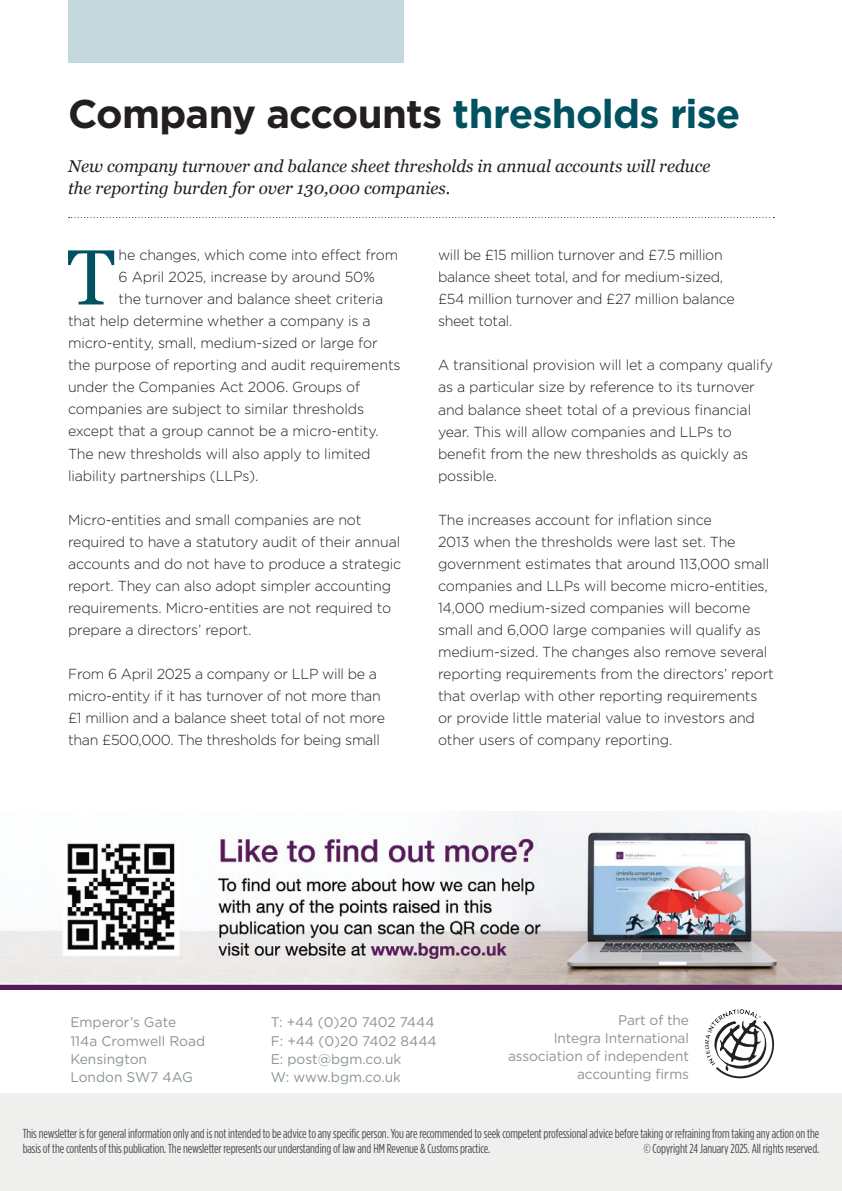
<style>
.page{position:relative;width:842px;height:1191px;background:#fff}
.page>*{position:absolute;margin:0;border:0;box-sizing:border-box;transform-origin:0 0}
.t1{font:78px "Georgia";color:#005260}
.t2{font:700 40px "Gotham";letter-spacing:-.02em;color:#231f20}
.t3{font:italic 17px/22px "Georgia";color:#231f20}
.t4{font:300 14.4px/22px "Gotham";letter-spacing:-.01em;color:#231f20}
.t5{font:14px/18.2px "Gotham";letter-spacing:-.01em;color:#8a9595}
.t6{font:13px/15px "Gotham Condensed";letter-spacing:-.01em;color:#231f20}
.s1{color:#005260}
</style>
<div class="page">
<svg style="left:737px;top:1009px;width:7px;height:5px"></svg>
<img style="left:0;top:811px;width:842px;height:178px">
<div style="left:0;top:1093px;width:842px;height:98px;background:#efefee"></div>
<div style="left:68px;top:0;width:336px;height:62px;background:#c4d8de"></div>
<svg style="left:69px;top:217px;width:705px;height:1px"></svg>
<h2 class="t2" style="left:68px;top:88px;width:674px">Company accounts <span class="s1">thresholds rise</span></h2>
<p class="t3" style="left:68px;top:156px;width:644px">New company turnover and balance sheet thresholds in annual accounts will reduce the reporting burden for over 130,000 companies.</p>
<h1 class="t1" style="left:67px;top:230px;width:49px">T</h1>
<p class="t4" style="left:119px;top:244px;width:281px">he changes, which come into effect from</p>
<p class="t4" style="left:119px;top:266px;width:258px">6 April 2025, increase by around 50%</p>
<p class="t4" style="left:119px;top:288px;width:266px">the turnover and balance sheet criteria</p>
<p class="t4" style="left:68px;top:310px;width:304px">that help determine whether a company is a</p>
<p class="t4" style="left:68px;top:332px;width:311px">micro-entity, small, medium-sized or large for</p>
<p class="t4" style="left:68px;top:354px;width:334px">the purpose of reporting and audit requirements</p>
<p class="t4" style="left:68px;top:376px;width:294px">under the Companies Act 2006. Groups of</p>
<p class="t4" style="left:68px;top:398px;width:298px">companies are subject to similar thresholds</p>
<p class="t4" style="left:68px;top:420px;width:312px">except that a group cannot be a micro-entity.</p>
<p class="t4" style="left:68px;top:442px;width:304px">The new thresholds will also apply to limited</p>
<p class="t4" style="left:68px;top:464px;width:192px">liability partnerships (LLPs).</p>
<p class="t4" style="left:68px;top:508px;width:335px">Micro-entities and small companies are not required to have a statutory audit of their annual accounts and do not have to produce a strategic report. They can also adopt simpler accounting requirements. Micro-entities are not required to prepare a directors’ report.</p>
<p class="t4" style="left:68px;top:662px;width:318px">From 6 April 2025 a company or LLP will be a micro-entity if it has turnover of not more than £1 million and a balance sheet total of not more than £500,000. The thresholds for being small</p>
<p class="t4" style="left:438px;top:244px;width:298px">will be £15 million turnover and £7.5 million balance sheet total, and for medium-sized, £54 million turnover and £27 million balance sheet total.</p>
<p class="t4" style="left:438px;top:354px;width:337px">A transitional provision will let a company qualify as a particular size by reference to its turnover and balance sheet total of a previous financial year. This will allow companies and LLPs to benefit from the new thresholds as quickly as possible.</p>
<p class="t4" style="left:438px;top:508px;width:337px">The increases account for inflation since<br>2013 when the thresholds were last set. The government estimates that around 113,000 small companies and LLPs will become micro-entities, 14,000 medium-sized companies will become small and 6,000 large companies will qualify as medium-sized. The changes also remove several reporting requirements from the directors’ report that overlap with other reporting requirements or provide little material value to investors and other users of company reporting.</p>
<p class="t5" style="left:70px;top:1013px;width:136px">Emperor’s Gate<br>114a Cromwell Road<br>Kensington<br>London SW7 4AG</p>
<p class="t5" style="left:271px;top:1013px;width:168px">T: +44 (0)20 7402 7444<br>F: +44 (0)20 7402 8444<br>E: post@bgm.co.uk<br>W: www.bgm.co.uk</p>
<p class="t5" style="left:508px;top:1010px;width:183px;text-align:right">Part of the<br>Integra International association of independent accounting firms</p>
<p class="t6" style="left:23px;top:1125px;width:798px">This newsletter is for general information only and is not intended to be advice to any specific person. You are recommended to seek competent professional advice before taking or refraining from taking any action on the basis of the contents of this publication. The newsletter represents our understanding of law and HM Revenue &amp; Customs practice.</p>
<p class="t6" style="left:644px;top:1140px;width:177px">© Copyright 24 January 2025. All rights reserved.</p>
</div>
